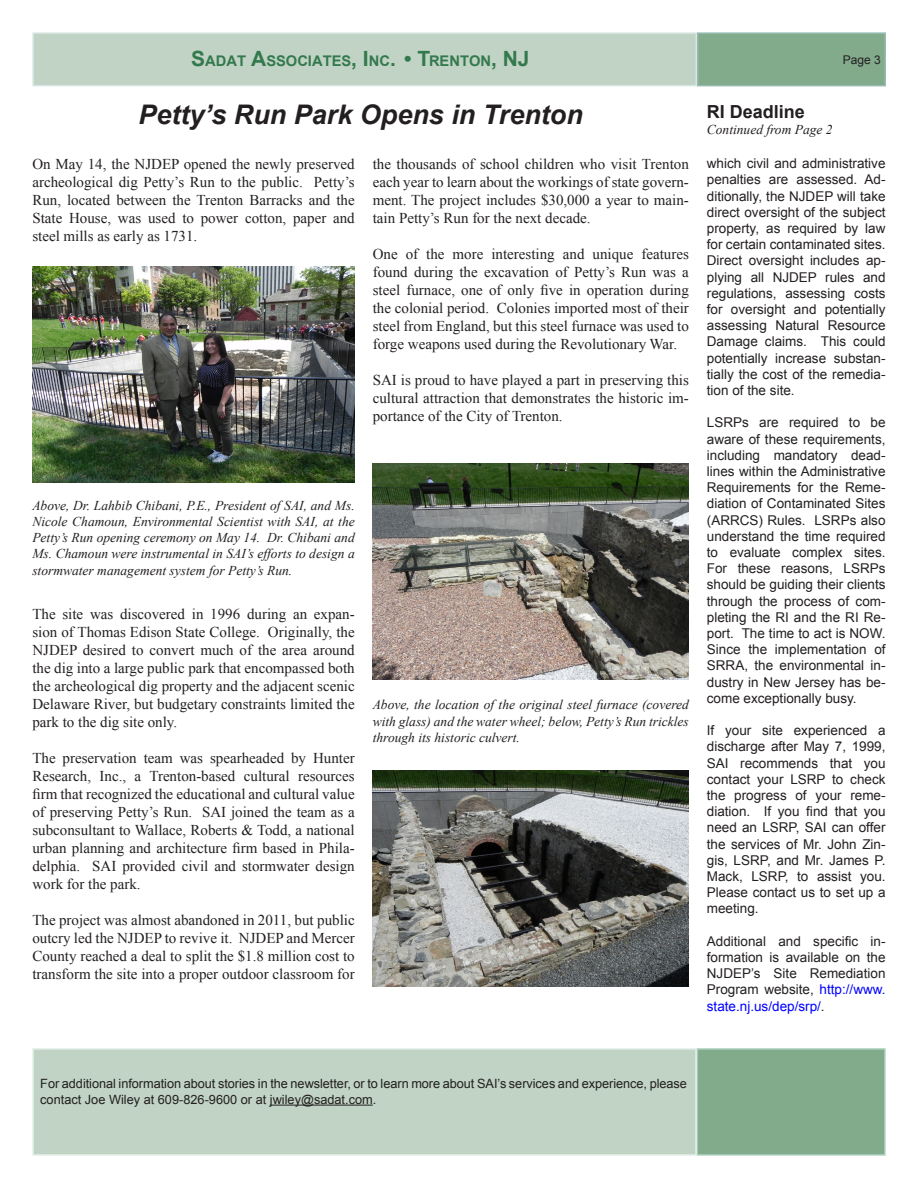
<style>
.page{position:relative;width:918px;height:1188px;background:#fff}
.page>*{position:absolute;margin:0;border:0;box-sizing:border-box;transform-origin:0 0}
.t1{font:italic 700 27px "Arial";color:#231f20}
.t2{font:700 18px "Arial";color:#231f20}
.t3{font:15px/18px "Times New Roman";color:#231f20;text-align:justify}
.t4{font:700 14.7px "Arial";color:#34794d}
.t5{font:13.5px/16.2px "Arial";color:#231f20;text-align:justify}
.t6{font:italic 13.5px/16.2px "Times New Roman";color:#231f20;text-align:justify}
.sidebar{font:12.75px/15.3px "Arial";letter-spacing:-.005em;color:#231f20}
.t7{font:12px "Arial";color:#231f20}
.s1{font-size:21px}
.s2{color:#00f}
</style>
<div class="page">
<div style="left:697px;top:32px;width:189px;height:54px;background:#82ab8c;border:2px solid #95bbb3"></div>
<div style="left:32px;top:32px;width:665px;height:54px;background:#c0d3c4;border:2px solid #d6e6e2"></div>
<div style="left:697px;top:1048px;width:189px;height:108px;background:#82ab8c;border:2px solid #a6cdb8"></div>
<div style="left:32px;top:1048px;width:665px;height:108px;background:#c0d3c4;border:2px solid #ddece4"></div>
<hr style="left:270px;top:1105px;width:103px;height:1px;background:#231f20">
<img style="left:32px;top:266px;width:323px;height:217px">
<img style="left:373px;top:463px;width:316px;height:216px">
<img style="left:373px;top:770px;width:316px;height:216px">
<p class="t4" style="left:191px;top:51px;width:340px"><span class="s1">S</span>ADAT <span class="s1">A</span>SSOCIATES<span class="s1">, I</span> NC<span class="s1">. • T</span>RENTON<span class="s1">, NJ</span></p>
<p class="t7" style="left:843px;top:51px;width:40px">Page 3</p>
<p class="t1" style="left:138px;top:97px;width:446px">Petty’s Run Park Opens in Trenton</p>
<p class="t3" style="left:32px;top:155px;width:324px">On May 14, the NJDEP opened the newly preserved archeological dig Petty’s Run to the public. Petty’s Run, located between the Trenton Barracks and the State House, was used to power cotton, paper and steel mills as early as 1731.</p>
<p class="t3" style="left:373px;top:155px;width:318px">the thousands of school children who visit Trenton each year to learn about the workings of state govern&shy;ment. The project includes $30,000 a year to main&shy;tain Petty’s Run for the next decade.</p>
<p class="t3" style="left:373px;top:245px;width:318px">One of the more interesting and unique features found during the excavation of Petty’s Run was a steel furnace, one of only five in operation during the colonial period. Colonies imported most of their steel from England, but this steel furnace was used to forge weapons used during the Revolutionary War.</p>
<p class="t3" style="left:373px;top:371px;width:318px">SAI is proud to have played a part in preserving this cultural attraction that demonstrates the historic im&shy;portance of the City of Trenton.</p>
<p class="t6" style="left:32px;top:497px;width:324px">Above, Dr. Lahbib Chibani, P.E., President of SAI, and Ms.<br>Nicole Chamoun, Environmental Scientist with SAI, at the Petty’s Run opening ceremony on May 14. Dr. Chibani and Ms. Chamoun were instrumental in SAI’s efforts to design a stormwater management system for Petty’s Run.</p>
<p class="t3" style="left:32px;top:605px;width:324px">The site was discovered in 1996 during an expan&shy;sion of Thomas Edison State College. Originally, the NJDEP desired to convert much of the area around the dig into a large public park that encompassed both the archeological dig property and the adjacent scenic Delaware River, but budgetary constraints limited the park to the dig site only.</p>
<p class="t3" style="left:32px;top:749px;width:324px">The preservation team was spearheaded by Hunter Research, Inc., a Trenton-based cultural resources firm that recognized the educational and cultural value of preserving Petty’s Run. SAI joined the team as a subconsultant to Wallace, Roberts &amp; Todd, a national urban planning and architecture firm based in Phila&shy;delphia. SAI provided civil and stormwater design work for the park.</p>
<p class="t3" style="left:32px;top:911px;width:324px">The project was almost abandoned in 2011, but public outcry led the NJDEP to revive it. NJDEP and Mercer County reached a deal to split the $1.8 million cost to transform the site into a proper outdoor classroom for</p>
<p class="t6" style="left:373px;top:697px;width:318px">Above, the location of the original steel furnace (covered with glass) and the water wheel; below, Petty’s Run trickles through its historic culvert.</p>
<p class="t2" style="left:707px;top:99px;width:100px">RI Deadline</p>
<p class="t6" style="left:707px;top:121px;width:127px">Continued from Page 2</p>
<p class="t5" style="left:707px;top:156px;width:180px">which civil and administrative penalties are assessed. Ad&shy;ditionally, the NJDEP will take direct oversight of the subject property, as required by law for certain contaminated sites.<br>Direct oversight includes ap&shy;plying all NJDEP rules and regulations, assessing costs for oversight and potentially assessing Natural Resource Damage claims. This could potentially increase substan&shy;tially the cost of the remedia&shy;tion of the site.</p>
<p class="t5" style="left:707px;top:415px;width:180px">LSRPs are required to be aware of these requirements, including mandatory dead&shy;lines within the Administrative Requirements for the Reme&shy;diation of Contaminated Sites (ARRCS) Rules. LSRPs also understand the time required to evaluate complex sites.<br>For these reasons, LSRPs should be guiding their clients through the process of com&shy;pleting the RI and the RI Re&shy;port. The time to act is NOW.<br>Since the implementation of SRRA, the environmental in&shy;dustry in New Jersey has be&shy;come exceptionally busy.</p>
<p class="t5" style="left:707px;top:723px;width:180px">If your site experienced a discharge after May 7, 1999, SAI recommends that you contact your LSRP to check the progress of your reme&shy;diation. If you find that you need an LSRP, SAI can offer the services of Mr. John Zin&shy;gis, LSRP, and Mr. James P.<br>Mack, LSRP, to assist you.<br>Please contact us to set up a meeting.</p>
<p class="t5" style="left:707px;top:933px;width:180px">Additional and specific in&shy;formation is available on the NJDEP’s Site Remediation Program website, <span class="s2">http://www. state.nj.us/dep/srp/</span>.</p>
<p class="sidebar" style="left:40px;top:1076px;width:648px">For additional information about stories in the newsletter, or to learn more about SAI’s services and experience, please contact Joe Wiley at 609-826-9600 or at jwiley@sadat.com.</p>
</div>
